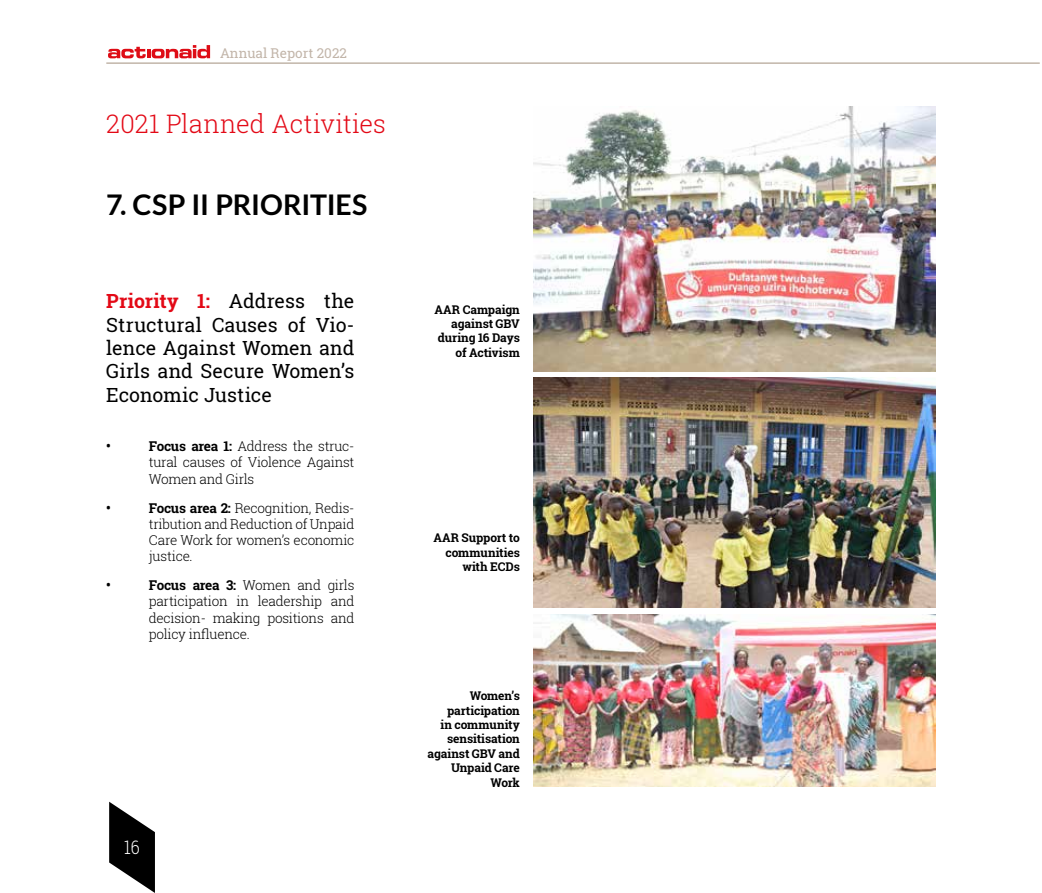
<style>
.page{position:relative;width:1042px;height:893px;background:#fff}
.page>*{position:absolute;margin:0;border:0;box-sizing:border-box;transform-origin:0 0}
.t1{font:700 28.5px "Lato";letter-spacing:-.005em;color:#000}
.t2{font:300 25.5px "Roboto Slab";color:#e30916}
.t3{font:19.5px/23.4px "Roboto Slab";letter-spacing:.005em;color:#000;text-align:justify}
.t4{font:300 18.6px "Roboto Slab";color:#fff;scale:.89 1}
.t5{font:300 13.5px/16.2px "Roboto Slab";letter-spacing:-.02em;color:#000;text-align:justify}
.t6{font:13.5px "Roboto Slab";color:#c2b5a9}
.t7{font:700 13.5px "Roboto Slab";color:#000}
.t8{font:700 12px/14.4px "Roboto Slab";letter-spacing:-.01em;color:#000;text-align:right}
.s1{font-weight:700;color:#e30916}
.s2{font-weight:700}
</style>
<div class="page">
<svg style="left:108px;top:45px;width:102px;height:13px"></svg>
<svg style="left:109px;top:802px;width:46px;height:91px"></svg>
<hr style="left:106px;top:62px;width:934px;height:2px;background:#c2b5a9">
<img style="left:533px;top:106px;width:402px;height:265px">
<img style="left:533px;top:378px;width:402px;height:230px">
<img style="left:533px;top:614px;width:402px;height:173px">
<p class="t6" style="left:220px;top:43px;width:128px">Annual Report 2022</p>
<h2 class="t2" style="left:106px;top:106px;width:281px">2021 Planned Activities</h2>
<h1 class="t1" style="left:106px;top:188px;width:263px">7. CSP II PRIORITIES</h1>
<h3 class="t3" style="left:106px;top:289px;width:250px"><span class="s1">Priority 1:</span> Address the Structural Causes of Vio&shy;lence Against Women and Girls and Secure Women’s Economic Justice</h3>
<p class="t7" style="left:106px;top:437px;width:6px">•</p>
<p class="t5" style="left:149px;top:438px;width:207px"><span class="s2">Focus area 1:</span> Address the struc&shy;tural causes of Violence Against Women and Girls</p>
<p class="t7" style="left:106px;top:498px;width:6px">•</p>
<p class="t5" style="left:149px;top:499px;width:207px"><span class="s2">Focus area 2:</span> Recognition, Redis&shy;tribution and Reduction of Unpaid Care Work for women’s economic justice.</p>
<p class="t7" style="left:106px;top:576px;width:6px">•</p>
<p class="t5" style="left:149px;top:577px;width:207px"><span class="s2">Focus area 3:</span> Women and girls participation in leadership and decision- making positions and policy influence.</p>
<h3 class="t4" style="left:124px;top:835px;width:19px">16</h3>
<p class="t8" style="left:435px;top:302px;width:87px">AAR Campaign against GBV during 16 Days of Activism</p>
<p class="t8" style="left:433px;top:531px;width:88px">AAR Support to communities with ECDs</p>
<p class="t8" style="left:427px;top:689px;width:94px">Women’s participation<br>in community sensitisation against GBV and<br>Unpaid Care<br>Work</p>
</div>
